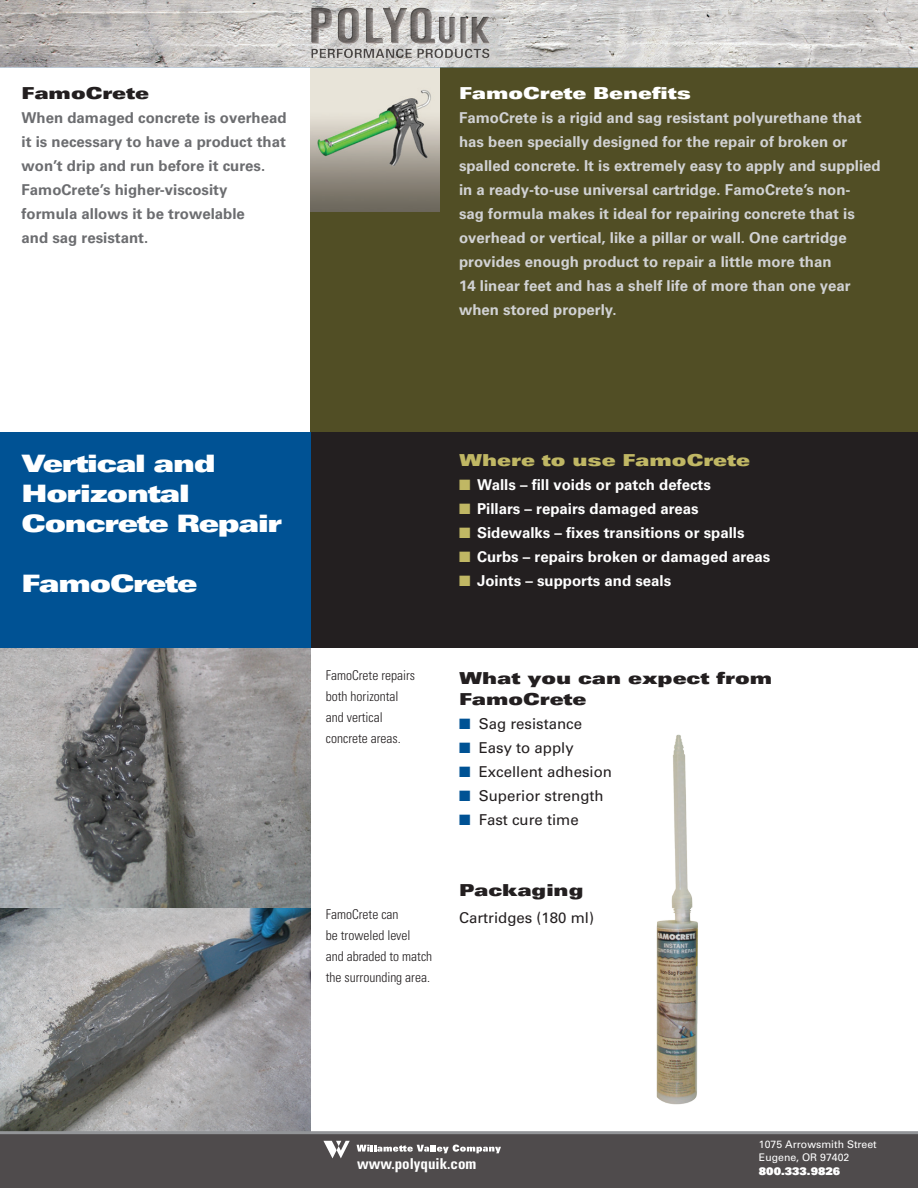
<style>
.page{position:relative;width:918px;height:1188px;background:#fff}
.page>*{position:absolute;margin:0;border:0;box-sizing:border-box;transform-origin:0 0}
.t1{font:900 expanded 24px "Univers";letter-spacing:-.05em;color:#fff}
.t2{font:900 expanded 16.5px "Univers";color:#231f20}
.t3{font:900 expanded 16.5px "Univers";color:#c0b764}
.t4{font:900 expanded 16.5px "Univers";color:#fff}
.t5{font:700 15px/24px "Univers";color:#d1d2d4}
.t6{font:700 15px/24px "Univers";color:#6c6d70;text-align:justify}
.t7{font:700 15px "Univers";color:#fff}
.t8{font:15px "Univers";color:#231f20}
.t9{font:700 condensed 15px "Univers";color:#fff}
.t10{font:300 condensed 13.5px/21px "Univers";color:#231f20}
.t11{font:10.5px "Univers";color:#fff}
.t12{font:900 10.5px "Univers";color:#fff}
.s1{color:#c0b764}
.s2{color:#005294}
</style>
<div class="page">
<img style="left:0;top:648px;width:311px;height:483px">
<svg style="left:0;top:648px;width:310px;height:260px;background:#8d8d8d"></svg>
<div style="left:310px;top:47px;width:608px;height:385px;background:#514e25"></div>
<div style="left:310px;top:432px;width:608px;height:216px;background:#231f20"></div>
<div style="left:0;top:432px;width:310px;height:216px;background:#005294"></div>
<div style="left:0;top:1134px;width:918px;height:54px;background:#4f4b4c"></div>
<img style="left:310px;top:68px;width:129px;height:143px">
<hr style="left:0;top:1131px;width:918px;height:3px;background:#939598">
<img style="left:656px;top:734px;width:42px;height:371px">
<img style="left:0;top:0;width:918px;height:67px">
<img style="left:301px;top:0;width:204px;height:68px">
<svg style="left:323px;top:1141px;width:27px;height:17px"></svg>
<svg style="left:357px;top:1145px;width:144px;height:8px"></svg>
<p class="t2" style="left:22px;top:83px;width:129px">FamoCrete</p>
<p class="t6" style="left:22px;top:106px;width:267px">When damaged concrete is overhead it is necessary to have a product that won’t drip and run before it cures.</p>
<p class="t6" style="left:22px;top:178px;width:207px">FamoCrete’s higher-viscosity</p>
<p class="t6" style="left:22px;top:202px;width:225px">formula allows it be trowelable</p>
<p class="t6" style="left:22px;top:226px;width:128px">and sag resistant.</p>
<p class="t4" style="left:459px;top:83px;width:234px">FamoCrete Benefits</p>
<p class="t5" style="left:459px;top:106px;width:423px">FamoCrete is a rigid and sag resistant polyurethane that has been specially designed for the repair of broken or spalled concrete. It is extremely easy to apply and supplied in a ready-to-use universal cartridge. FamoCrete’s non-<br>sag formula makes it ideal for repairing concrete that is overhead or vertical, like a pillar or wall. One cartridge provides enough product to repair a little more than</p>
<p class="t5" style="left:459px;top:274px;width:393px">14 linear feet and has a shelf life of more than one year</p>
<p class="t5" style="left:459px;top:298px;width:159px">when stored properly.</p>
<p class="t1" style="left:22px;top:449px;width:196px">Vertical and</p>
<p class="t1" style="left:22px;top:479px;width:170px">Horizontal</p>
<p class="t1" style="left:22px;top:509px;width:262px">Concrete Repair</p>
<p class="t1" style="left:22px;top:569px;width:177px">FamoCrete</p>
<p class="t3" style="left:459px;top:451px;width:292px">Where to use FamoCrete</p>
<p class="t7" style="left:459px;top:476px;width:253px"><span class="s1">■</span> Walls – fill voids or patch defects</p>
<p class="t7" style="left:459px;top:500px;width:241px"><span class="s1">■</span> Pillars – repairs damaged areas</p>
<p class="t7" style="left:459px;top:524px;width:287px"><span class="s1">■</span> Sidewalks – fixes transitions or spalls</p>
<p class="t7" style="left:459px;top:548px;width:313px"><span class="s1">■</span> Curbs – repairs broken or damaged areas</p>
<p class="t7" style="left:459px;top:572px;width:214px"><span class="s1">■</span> Joints – supports and seals</p>
<p class="t10" style="left:326px;top:665px;width:91px">FamoCrete repairs</p>
<p class="t10" style="left:326px;top:686px;width:74px">both horizontal</p>
<p class="t10" style="left:326px;top:707px;width:58px">and vertical</p>
<p class="t10" style="left:326px;top:728px;width:76px">concrete areas.</p>
<p class="t10" style="left:326px;top:903px;width:74px">FamoCrete can</p>
<p class="t10" style="left:326px;top:924px;width:86px">be troweled level</p>
<p class="t10" style="left:326px;top:945px;width:108px">and abraded to match the surrounding area.</p>
<p class="t2" style="left:459px;top:668px;width:315px">What you can expect from</p>
<p class="t2" style="left:459px;top:689px;width:129px">FamoCrete</p>
<p class="t8" style="left:459px;top:715px;width:125px"><span class="s2">■</span> Sag resistance</p>
<p class="t8" style="left:459px;top:739px;width:116px"><span class="s2">■</span> Easy to apply</p>
<p class="t8" style="left:459px;top:763px;width:155px"><span class="s2">■</span> Excellent adhesion</p>
<p class="t8" style="left:459px;top:787px;width:146px"><span class="s2">■</span> Superior strength</p>
<p class="t8" style="left:459px;top:811px;width:121px"><span class="s2">■</span> Fast cure time</p>
<p class="t2" style="left:459px;top:880px;width:126px">Packaging</p>
<p class="t8" style="left:459px;top:909px;width:137px">Cartridges (180 ml)</p>
<p class="t11" style="left:759px;top:1138px;width:119px">1075 Arrowsmith Street</p>
<p class="t11" style="left:759px;top:1151px;width:92px">Eugene, OR 97402</p>
<p class="t9" style="left:357px;top:1155px;width:121px">www.polyquik.com</p>
<p class="t12" style="left:759px;top:1164px;width:83px">800.333.9826</p>
</div>
